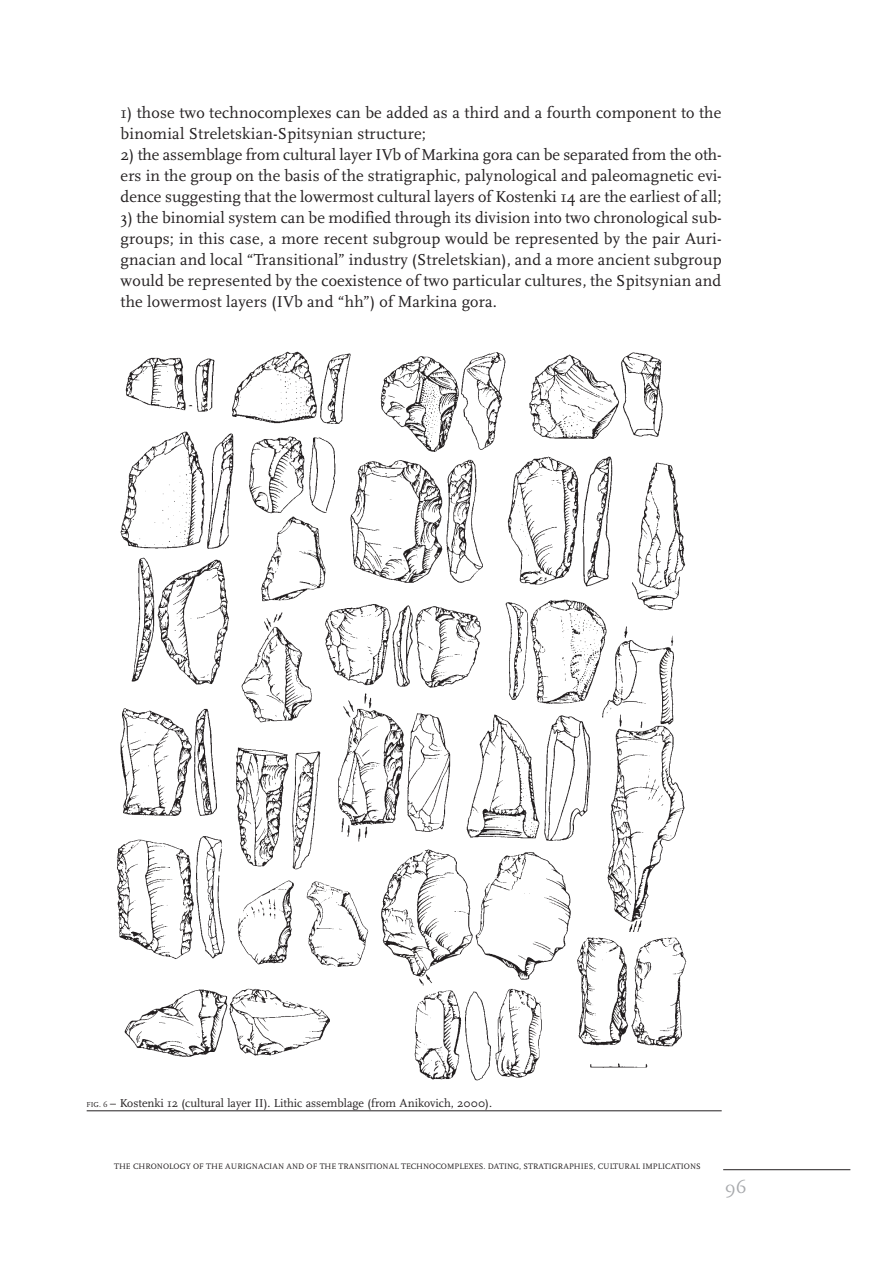
<style>
.page{position:relative;width:893px;height:1262px;background:#fff}
.page>*{position:absolute;margin:0;border:0;box-sizing:border-box;transform-origin:0 0}
.t1{font:18px "Scala";color:#a7a9ac}
.t2{font:16.5px/21px "Scala";letter-spacing:.01em;color:#231f20;text-align:justify}
.t3{font:12px "Scala";color:#231f20}
.t4{font:8.25px "Scala";color:#231f20}
.s1{font-size:7.5px}
</style>
<div class="page">
<hr style="left:723px;top:1169px;width:127px;height:1px;background:#231f20">
<img style="left:117px;top:351px;width:570px;height:730px">
<hr style="left:87px;top:1110px;width:634px;height:1px;background:#231f20">
<p class="t2" style="left:121px;top:103px;width:602px">1) those two technocomplexes can be added as a third and a fourth component to the binomial Streletskian-Spitsynian structure;</p>
<p class="t2" style="left:121px;top:145px;width:602px">2) the assemblage from cultural layer IVb of Markina gora can be separated from the oth&shy;ers in the group on the basis of the stratigraphic, palynological and paleomagnetic evi&shy;dence suggesting that the lowermost cultural layers of Kostenki 14 are the earliest of all;</p>
<p class="t2" style="left:121px;top:208px;width:602px">3) the binomial system can be modified through its division into two chronological sub&shy;groups; in this case, a more recent subgroup would be represented by the pair Auri&shy;gnacian and local “Transitional” industry (Streletskian), and a more ancient subgroup would be represented by the coexistence of two particular cultures, the Spitsynian and the lowermost layers (IVb and “hh”) of Markina gora.</p>
<p class="t3" style="left:87px;top:1098px;width:407px"><span class="s1">FIG. 6</span> – Kostenki 12 (cultural layer II). Lithic assemblage (from Anikovich, 2000).</p>
<p class="t4" style="left:114px;top:1163px;width:588px">THE CHRONOLOGY OF THE AURIGNACIAN AND OF THE TRANSITIONAL TECHNOCOMPLEXES. DATING, STRATIGRAPHIES, CULTURAL IMPLICATIONS</p>
<p class="t1" style="left:724px;top:1179px;width:23px">96</p>
</div>
